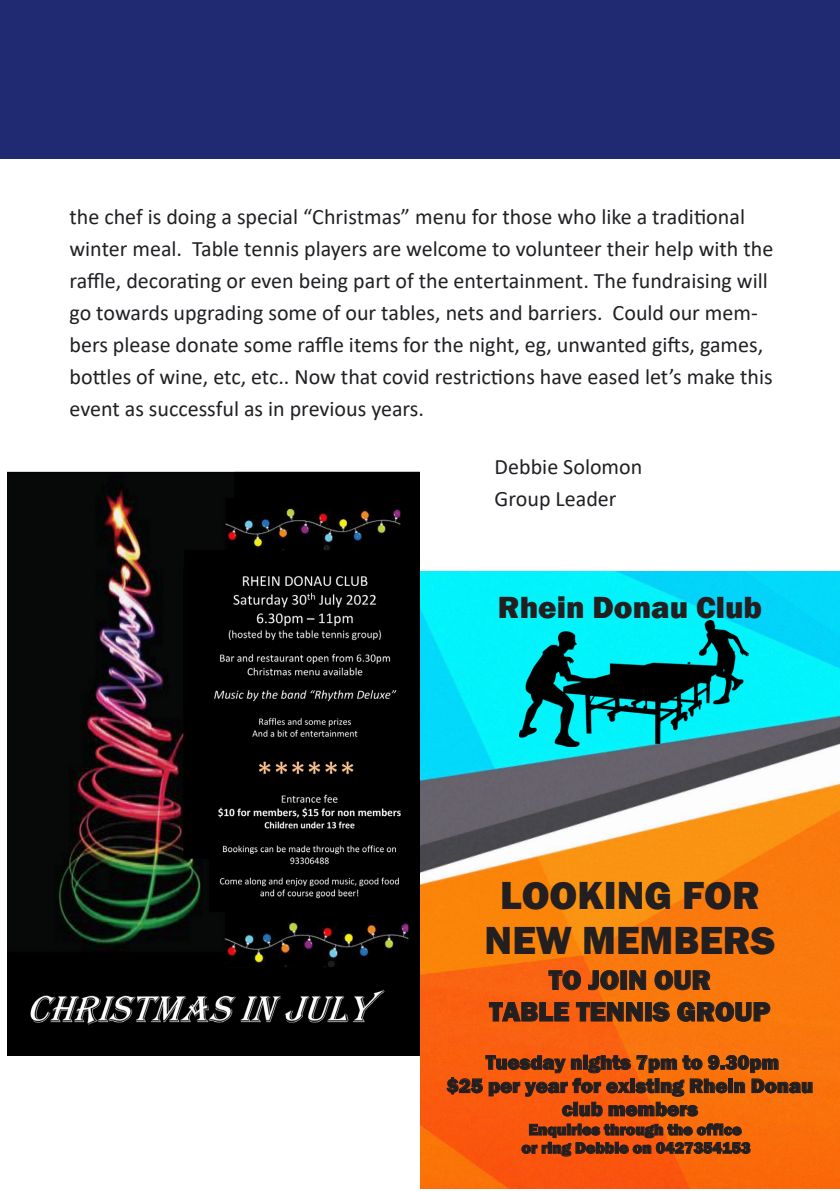
<style>
.page{position:relative;width:840px;height:1191px;background:#fff}
.page>*{position:absolute;margin:0;border:0;box-sizing:border-box;transform-origin:0 0}
.t1{font:800 40.2px/45.6px "Franklin Gothic";color:#231f20;text-align:center}
.t2{font:800 31.6px "Franklin Gothic";color:#231f20}
.t3{font:800 27.8px/31.6px "Franklin Gothic";color:#231f20;text-align:center}
.v1msonormal{font:22px/32px "Calibri";color:#202124}
.t4{font:800 20.6px/23.2px "Franklin Gothic";color:#231f20;text-align:center}
.t5{font:800 16.2px/18.2px "Franklin Gothic";color:#231f20;text-align:center}
</style>
<div class="page">
<div style="left:0;top:0;width:839px;height:159px;background:#1f2a72"></div>
<img style="left:420px;top:571px;width:419px;height:617px">
<img style="left:519px;top:621px;width:229px;height:125px">
<img style="left:7px;top:472px;width:413px;height:583px">
<p class="v1msonormal" style="left:69px;top:200px;width:704px">the chef is doing a special “Christmas” menu for those who like a traditional winter meal. Table tennis players are welcome to volunteer their help with the raffle, decorating or even being part of the entertainment. The fundraising will go towards upgrading some of our tables, nets and barriers. Could our mem&shy;bers please donate some raffle items for the night, eg, unwanted gifts, games, bottles of wine, etc, etc.. Now that covid restrictions have eased let’s make this event as successful as in previous years.</p>
<p class="v1msonormal" style="left:494px;top:450px;width:149px">Debbie Solomon</p>
<p class="v1msonormal" style="left:494px;top:482px;width:123px">Group Leader</p>
<p class="t2" style="left:497px;top:586px;width:265px">Rhein Donau Club</p>
<p class="t1" style="left:484px;top:872px;width:292px">LOOKING FOR<br>NEW MEMBERS</p>
<p class="t3" style="left:489px;top:964px;width:282px">TO JOIN OUR<br>TABLE TENNIS GROUP</p>
<p class="t4" style="left:446px;top:1050px;width:367px">Tuesday nights 7pm to 9.30pm<br>$25 per year for existing Rhein Donau club members</p>
<p class="t5" style="left:521px;top:1120px;width:230px">Enquiries through the office or ring Debbie on 0427354153</p>
</div>
